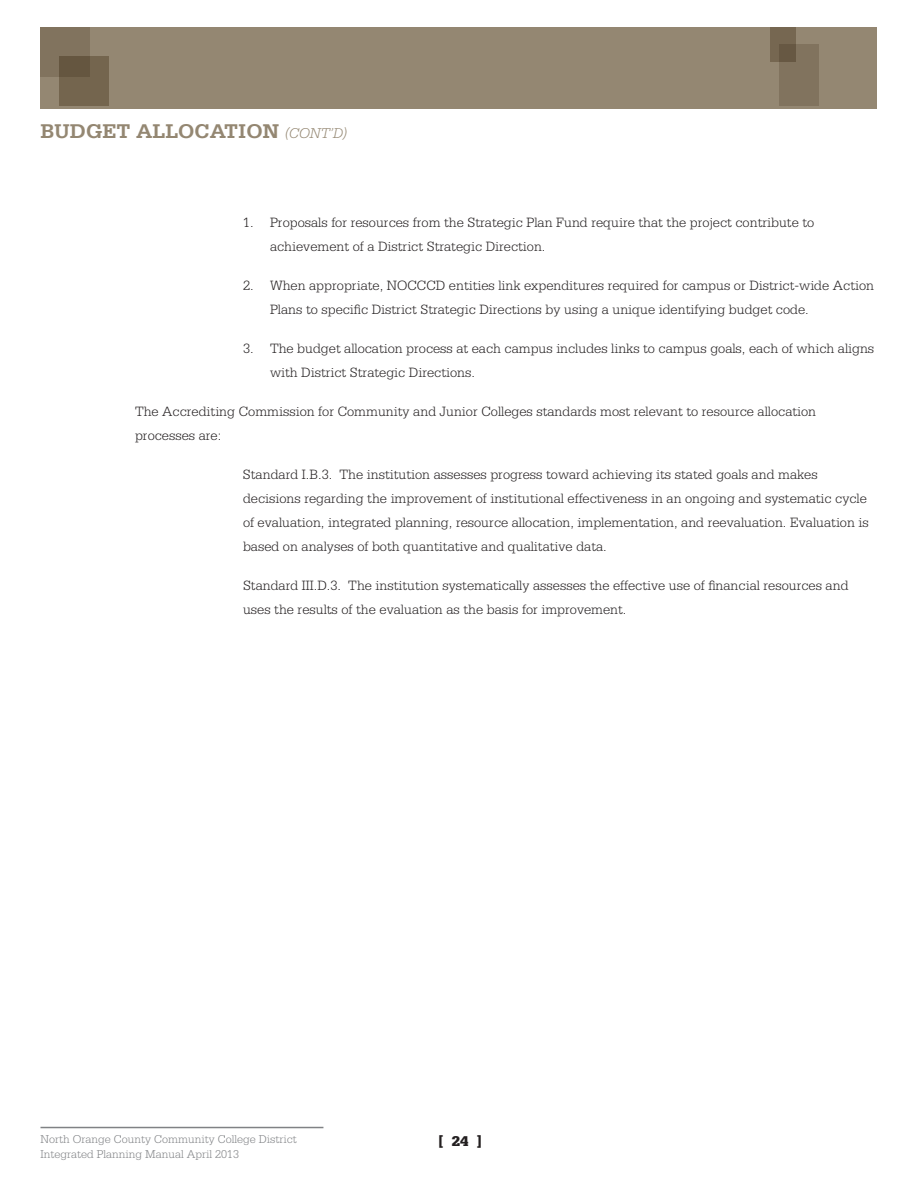
<style>
.page{position:relative;width:918px;height:1188px;background:#fff}
.page>*{position:absolute;margin:0;border:0;box-sizing:border-box;transform-origin:0 0}
.t1{font:700 21px "Serifa";color:#948772}
.t2{font:italic 300 15px "Serifa";color:#948772}
.t3{font:900 15px "Serifa";color:#231f20}
.t4{font:300 14.25px/24px "Serifa";color:#231f20}
.t5{font:300 12px/14.4px "Serifa";color:#808285}
</style>
<div class="page">
<div style="left:40px;top:27px;width:838px;height:82px;background:#948772"></div>
<div style="left:40px;top:27px;width:50px;height:50px;background:#81735e"></div>
<div style="left:59px;top:56px;width:50px;height:50px;background:linear-gradient(to right,#6c5d46,#74654e)"></div>
<div style="left:771px;top:27px;width:25px;height:34px;background:#766751"></div>
<svg style="left:779px;top:44px;width:40px;height:61px;background:#7d6f5a"></svg>
<hr style="left:40px;top:1127px;width:283px;height:1px;background:#808285">
<h1 class="t1" style="left:40px;top:118px;width:212px">BUD GET ALLOCATION</h1>
<p class="t2" style="left:285px;top:124px;width:26px">(Cont</p>
<p class="t2" style="left:330px;top:124px;width:19px">’d)</p>
<p class="t4" style="left:270px;top:210px;width:546px;text-indent:-27px">1. Proposals for resources from the Strategic Plan Fund require that the project contribute to achievement of a District Strategic Direction.</p>
<p class="t4" style="left:270px;top:273px;width:606px;text-indent:-27px">2. When appropriate, NOCCCD entities link expenditures required for campus or District-wide Action<br>Plans to specific District Strategic Directions by using a unique identifying budget code.</p>
<p class="t4" style="left:270px;top:336px;width:606px;text-indent:-27px">3. The budget allocation process at each campus includes links to campus goals, each of which aligns with District Strategic Directions.</p>
<p class="t4" style="left:135px;top:399px;width:683px">The Accrediting Commission for Community and Junior Colleges standards most relevant to resource allocation processes are:</p>
<p class="t4" style="left:243px;top:462px;width:627px">Standard I.B.3. The institution assesses progress toward achieving its stated goals and makes decisions regarding the improvement of institutional effectiveness in an ongoing and systematic cycle of evaluation, integrated planning, resource allocation, implementation, and reevaluation. Evaluation is based on analyses of both quantitative and qualitative data.</p>
<p class="t4" style="left:243px;top:573px;width:607px">Standard III.D.3. The institution systematically assesses the effective use of financial resources and uses the results of the evaluation as the basis for improvement.</p>
<p class="t5" style="left:40px;top:1132px;width:258px">North Orange County Community College District<br>Integrated Planning Manual April 2013</p>
<p class="t3" style="left:438px;top:1132px;width:45px">[ 24 ]</p>
</div>
